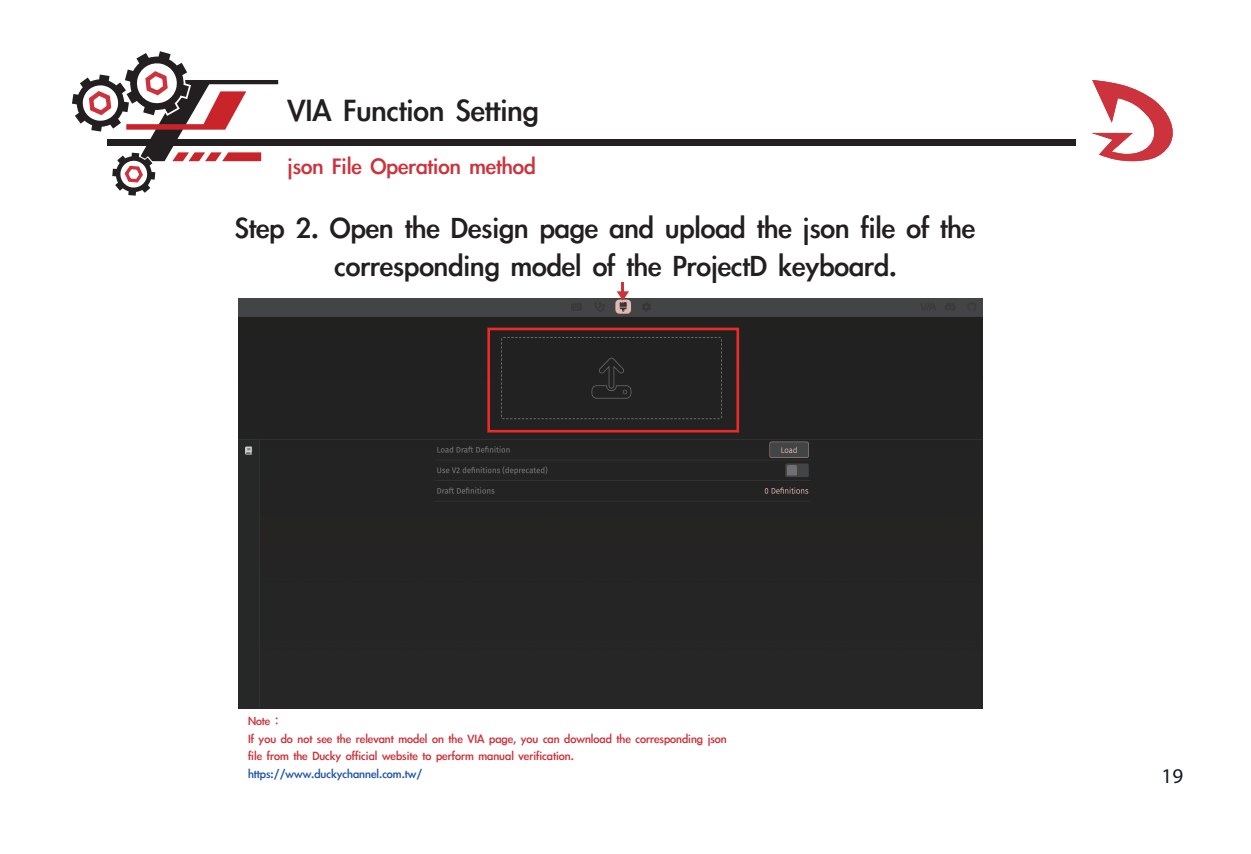
<style>
.page{position:relative;width:1251px;height:854px;background:#fff}
.page>*{position:absolute;margin:0;border:0;box-sizing:border-box;transform-origin:0 0}
.t1{font:35px "Li Gothic Med";color:#231f20}
.t2{font:33.25px/37.4px "Li Gothic Med";color:#231f20}
.t3{font:25.55px "Li Gothic Med";color:#cc333c}
.t4{font:21px "Myriad Pro";color:#151826}
.t5{font:13.65px/17.5px "Li Gothic Med";color:#cc333c}
.t6{font:13.65px "Li Gothic Med";color:#2356a6}
.t7{font:13.3px "Li Gothic Med";color:#cc333c}
</style>
<div class="page">
<div style="left:238px;top:298px;width:744px;height:409px;background:#252423"></div>
<svg style="left:1092px;top:80px;width:81px;height:81px"></svg>
<div style="left:107px;top:139px;width:968px;height:6px;background:#231f20"></div>
<svg style="left:72px;top:51px;width:206px;height:145px"></svg>
<svg style="left:616px;top:282px;width:13px;height:18px"></svg>
<div style="left:487px;top:327px;width:252px;height:105px;border:3px solid #ee2a29"></div>
<h1 class="t1" style="left:287px;top:91px;width:252px">VIA Function Setting</h1>
<h3 class="t3" style="left:287px;top:153px;width:250px">json File Operation method</h3>
<h2 class="t2" style="left:334px;top:209px;width:642px;text-indent:-100px">Step 2. Open the Design page and upload the json file of the corresponding model of the ProjectD keyboard.</h2>
<p class="t7" style="left:248px;top:713px;width:37px">Note：</p>
<p class="t5" style="left:248px;top:729px;width:480px">If you do not see the relevant model on the VIA page, you can download the corresponding json file from the Ducky official website to perform manual verification.</p>
<p class="t6" style="left:248px;top:766px;width:176px">https://www.duckychannel.com.tw/</p>
<h3 class="t4" style="left:1161px;top:762px;width:23px">19</h3>
</div>
